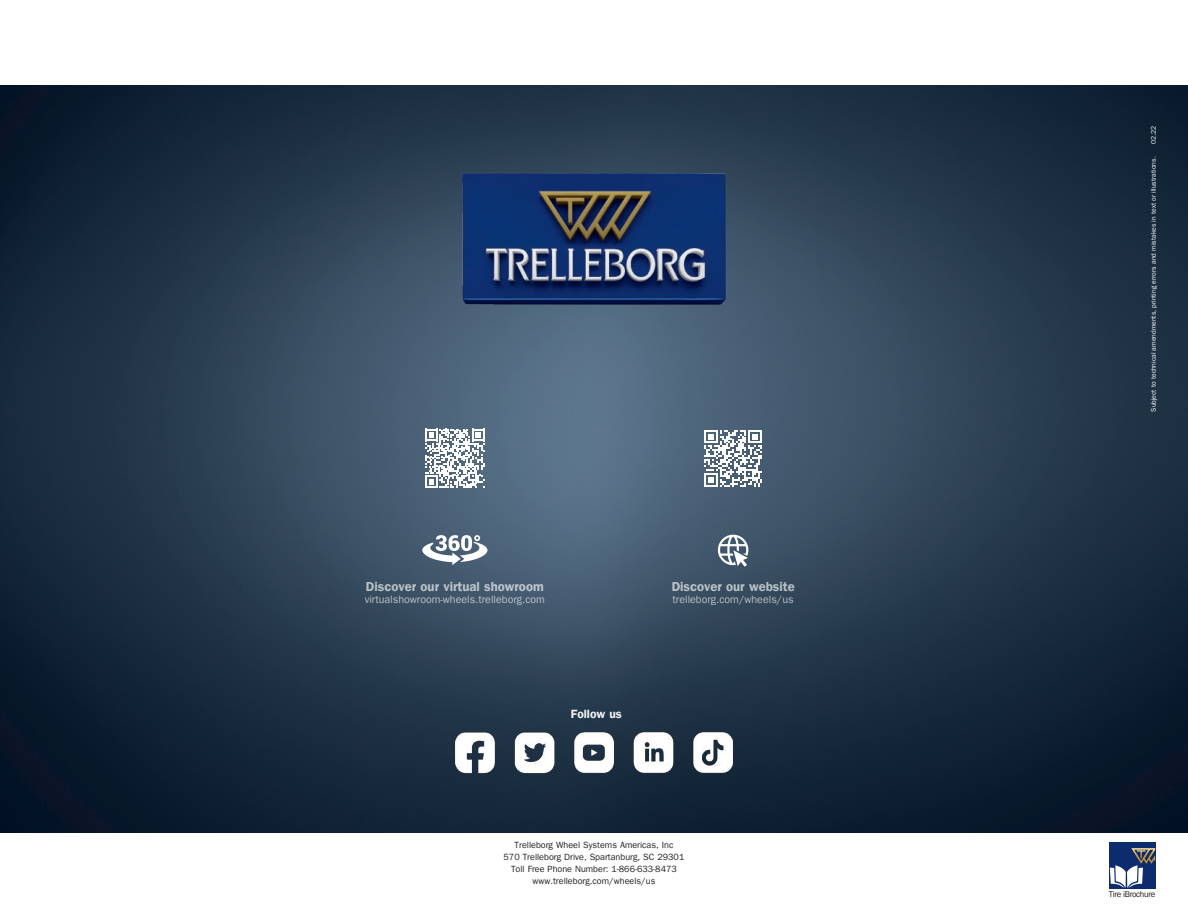
<style>
.page{position:relative;width:1188px;height:918px;background:#fff}
.page>*{position:absolute;margin:0;border:0;box-sizing:border-box;transform-origin:0 0}
.t1{font:13.05px "Franklin Gothic LT Pro Dm";color:#f2f3f4}
.Normale{font:12px "Franklin Gothic LT Pro Dm";color:#f2f3f4}
.t2{font:10.65px "Franklin Gothic LT Pro";color:#f2f3f4}
.Normale-2{font:9px "Franklin Gothic LT Pro";color:#231f20}
.t3{font:8.4px "Franklin Gothic LT Pro";letter-spacing:-.04em;color:#231f20}
.Normale-3{font:6.75px "Franklin Gothic LT Pro";color:#fff}
</style>
<div class="page">
<img style="left:0;top:85px;width:1188px;height:748px">
<div style="left:1109px;top:842px;width:46px;height:46px;background:#0d2c6e"></div>
<svg style="left:1110px;top:848px;width:45px;height:40px"></svg>
<img style="left:455px;top:167px;width:278px;height:145px">
<img style="left:455px;top:731px;width:278px;height:43px">
<svg style="left:704px;top:430px;width:58px;height:57px"></svg>
<svg style="left:718px;top:535px;width:30px;height:32px"></svg>
<svg style="left:425px;top:429px;width:60px;height:59px"></svg>
<svg style="left:422px;top:535px;width:66px;height:30px"></svg>
<h1 class="t1" style="left:366px;top:579px;width:179px">Discover our virtual showroom</h1>
<p class="t2" style="left:365px;top:593px;width:182px">virtualshowroom-wheels.trelleborg.com</p>
<p class="Normale" style="left:571px;top:707px;width:52px">Follow us</p>
<h1 class="t1" style="left:672px;top:579px;width:125px">Discover our website</h1>
<p class="t2" style="left:673px;top:593px;width:123px">trelleborg.com/wheels/us</p>
<p class="Normale-2" style="left:515px;top:840px;width:160px">Trelleborg Wheel Systems Americas, Inc</p>
<p class="Normale-2" style="left:504px;top:852px;width:182px">570 Trelleborg Drive, Spartanburg, SC 29301</p>
<p class="Normale-2" style="left:511px;top:864px;width:167px">Toll Free Phone Number: 1-866-633-8473</p>
<p class="Normale-2" style="left:533px;top:876px;width:124px">www.trelleborg.com/wheels/us</p>
<p class="Normale-3" style="left:1150px;top:144px;width:20px;rotate:-90deg">02.22</p>
<p class="Normale-3" style="left:1150px;top:412px;width:257px;rotate:-90deg">Subject to technical amendments, printing errors and mistakes in text or illustrations.</p>
<p class="t3" style="left:1109px;top:889px;width:48px">Tire iBrochure</p>
</div>
